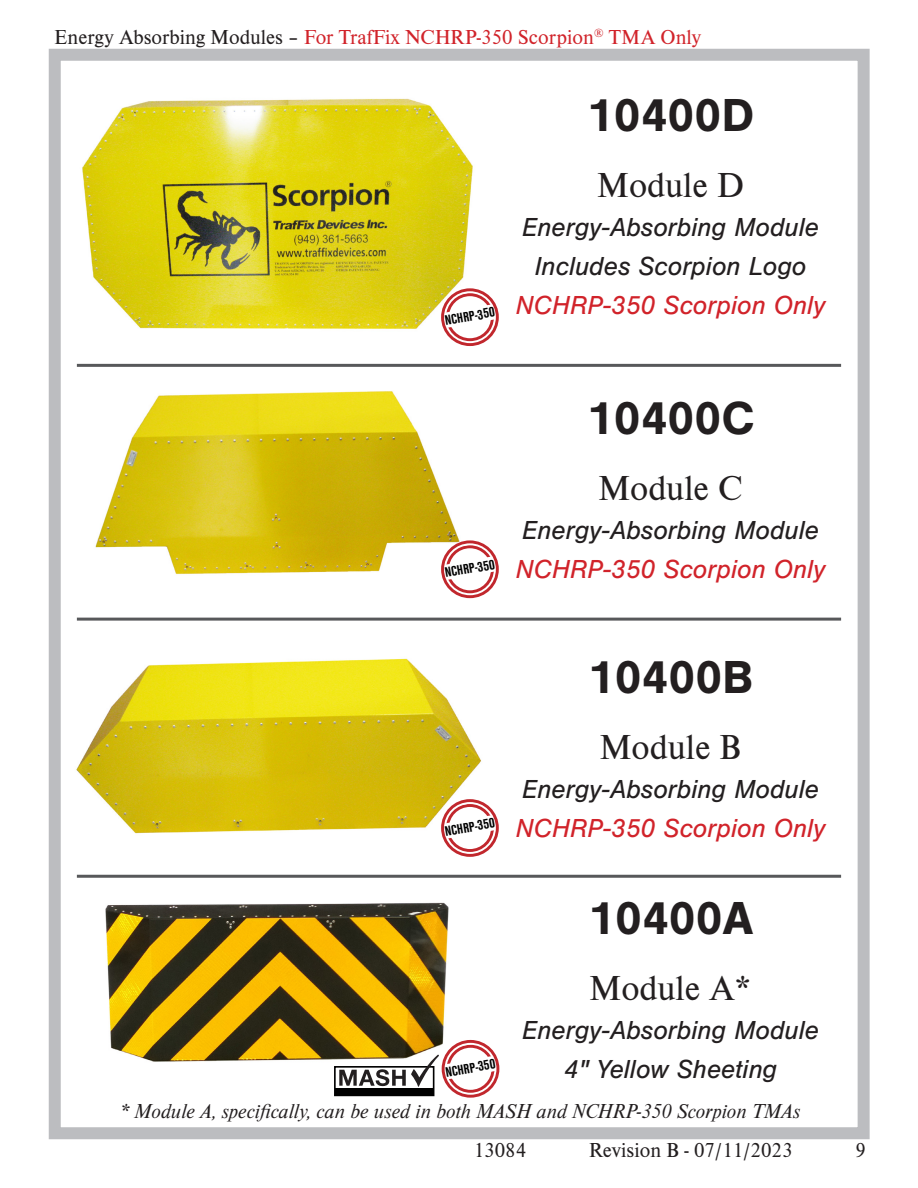
<style>
.page{position:relative;width:918px;height:1188px;background:#fff}
.page>*{position:absolute;margin:0;border:0;box-sizing:border-box;transform-origin:0 0}
.Bold_Number{font:700 48px "Nimbus San";color:#231f20}
.Page_Subtitle{font:36px "Nimbus Rom D";color:#231f20}
.Sub-descript{font:italic 27px "Nimbus San";color:#231f20}
.Sub-descript-2{font:italic 27px "Nimbus San";color:#d1232a}
.Notation{font:italic 21px "Nimbus Rom D";color:#231f20}
.t1{font:21px "Nimbus Rom D";color:#d1232a}
.t2{font:21px "Nimbus Rom D";color:#231f20}
.t3{font:700 14.4px "Nimbus San Con";color:#000}
.s1{color:#231f20}
</style>
<div class="page">
<div style="left:49px;top:49px;width:821px;height:1090px;border:12px solid #bcbdc0"></div>
<img style="left:82px;top:98px;width:401px;height:248px">
<img style="left:95px;top:391px;width:388px;height:208px">
<img style="left:76px;top:658px;width:405px;height:199px">
<img style="left:105px;top:902px;width:380px;height:195px">
<hr style="left:77px;top:364px;width:764px;height:3px;background:#57585a">
<hr style="left:77px;top:618px;width:764px;height:3px;background:#57585a">
<hr style="left:77px;top:875px;width:764px;height:3px;background:#57585a">
<div style="left:441px;top:288px;width:58px;height:58px;border:3px solid #c1272d;border-radius:50%"></div>
<svg style="left:445px;top:292px;width:47px;height:21px"></svg>
<svg style="left:447px;top:319px;width:48px;height:24px"></svg>
<div style="left:441px;top:540px;width:58px;height:58px;border:3px solid #c1272d;border-radius:50%"></div>
<svg style="left:445px;top:544px;width:47px;height:21px"></svg>
<svg style="left:447px;top:572px;width:48px;height:23px"></svg>
<div style="left:441px;top:799px;width:58px;height:58px;border:3px solid #c1272d;border-radius:50%"></div>
<svg style="left:445px;top:803px;width:47px;height:21px"></svg>
<svg style="left:447px;top:830px;width:48px;height:23px"></svg>
<div style="left:335px;top:1067px;width:99px;height:28px;background:#fff"></div>
<div style="left:334px;top:1066px;width:100px;height:30px;border:2px solid #000"></div>
<svg style="left:339px;top:1054px;width:100px;height:33px"></svg>
<div style="left:335px;top:1088px;width:99px;height:7px;background:#000"></div>
<div style="left:442px;top:1040px;width:57px;height:58px;border:3px solid #c1272d;border-radius:50%"></div>
<svg style="left:445px;top:1043px;width:47px;height:21px"></svg>
<svg style="left:448px;top:1071px;width:48px;height:23px"></svg>
<p class="t1" style="left:55px;top:24px;width:648px"><span class="s1">Energy Absorbing Modules –</span> For TrafFix NCHRP-350 Scorpion<sup>®</sup> TMA Only</p>
<p class="t3" style="left:444px;top:313px;width:52px;rotate:-10deg">NCHRP-350</p>
<p class="Bold_Number" style="left:587px;top:88px;width:169px">10400D</p>
<p class="Page_Subtitle" style="left:597px;top:162px;width:148px">Module D</p>
<p class="Sub-descript" style="left:522px;top:212px;width:298px">Energy-Absorbing Module</p>
<p class="Sub-descript" style="left:535px;top:251px;width:273px">Includes Scorpion Logo</p>
<p class="Sub-descript-2" style="left:516px;top:290px;width:311px">NCHRP-350 Scorpion Only</p>
<p class="t3" style="left:444px;top:565px;width:52px;rotate:-10deg">NCHRP-350</p>
<p class="Bold_Number" style="left:587px;top:391px;width:169px">10400C</p>
<p class="Page_Subtitle" style="left:598px;top:464px;width:146px">Module C</p>
<p class="Sub-descript" style="left:522px;top:515px;width:298px">Energy-Absorbing Module</p>
<p class="Sub-descript-2" style="left:516px;top:554px;width:311px">NCHRP-350 Scorpion Only</p>
<p class="t3" style="left:444px;top:824px;width:52px;rotate:-10deg">NCHRP-350</p>
<p class="Bold_Number" style="left:588px;top:650px;width:167px">10400B</p>
<p class="Page_Subtitle" style="left:600px;top:723px;width:143px">Module B</p>
<p class="Sub-descript" style="left:522px;top:773px;width:298px">Energy-Absorbing Module</p>
<p class="Sub-descript-2" style="left:516px;top:812px;width:311px">NCHRP-350 Scorpion Only</p>
<p class="t3" style="left:444px;top:1064px;width:52px;rotate:-10deg">NCHRP-350</p>
<p class="Bold_Number" style="left:588px;top:891px;width:166px">10400A</p>
<p class="Page_Subtitle" style="left:590px;top:964px;width:164px">Module A*</p>
<p class="Sub-descript" style="left:522px;top:1014px;width:298px">Energy-Absorbing Module</p>
<p class="Sub-descript" style="left:564px;top:1053px;width:215px">4" Yellow Sheeting</p>
<p class="Notation" style="left:119px;top:1098px;width:683px">* Module A, specifically, can be used in both MASH and NCHRP-350 Scorpion TMAs</p>
<p class="t2" style="left:474px;top:1136px;width:54px">13084</p>
<p class="t2" style="left:589px;top:1136px;width:205px">Revision B - 07/11/2023</p>
<p class="t2" style="left:856px;top:1136px;width:12px">9</p>
</div>
